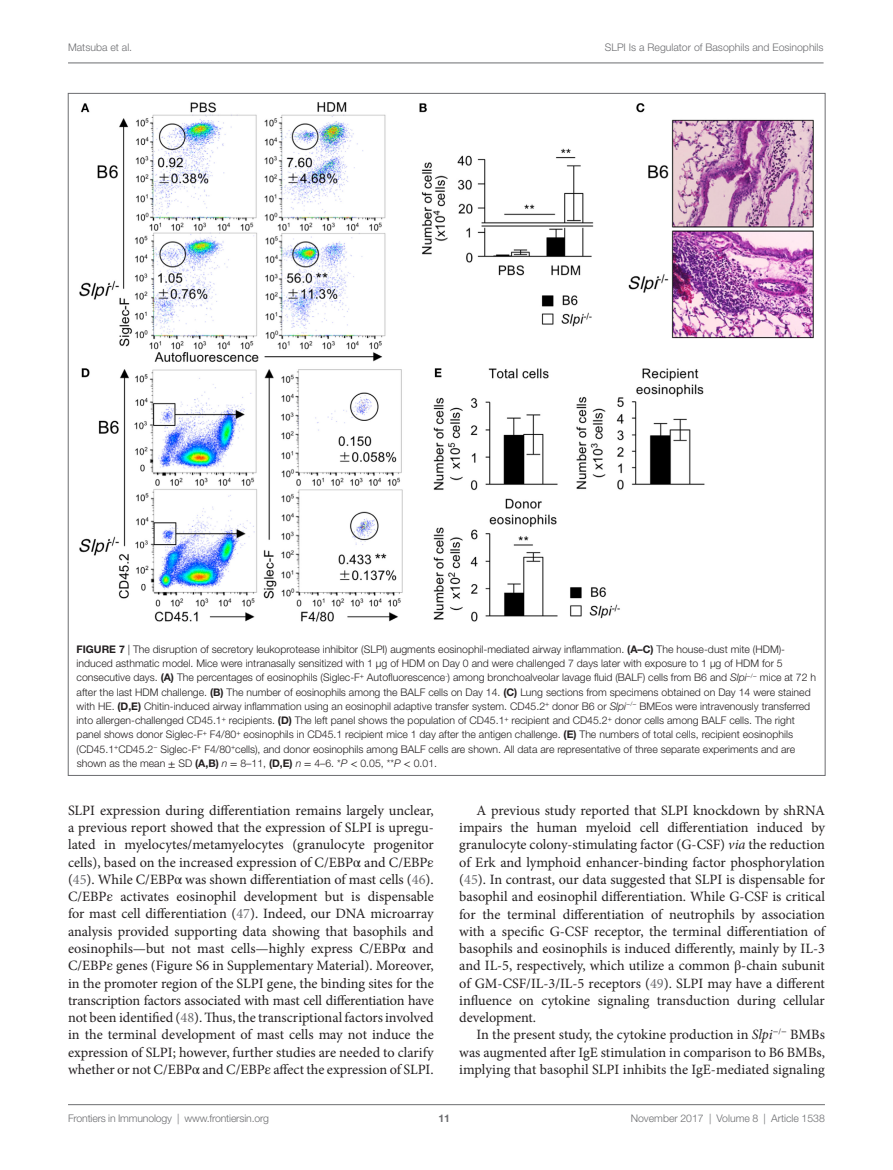
<style>
.page{position:relative;width:893px;height:1170px;background:#fff}
.page>*{position:absolute;margin:0;border:0;box-sizing:border-box;transform-origin:0 0}
.t1{font:14.25px/17.2px "Minion Pro";color:#231f20;text-align:justify}
.t2{font:300 10.5px/14.2px "Helvetica Neue LT Std";color:#231f20}
.t3{font:300 10.5px "Helvetica Neue LT Std";color:#6c6d70}
.t4{font:700 10.5px "Helvetica Neue LT Std";color:#6c6d70}
.s1{font-weight:700}
.s2{font-style:italic}
.s3{font-family:"STIX General";font-weight:400}
.s4{font-family:"STIX General"}
.s5{color:#6c6d70}
</style>
<div class="page">
<img style="left:79px;top:102px;width:735px;height:520px">
<hr style="left:68px;top:1104px;width:757px;height:1px;background:#6c6d70">
<hr style="left:68px;top:63px;width:755px;height:1px;background:#6c6d70">
<p class="t3" style="left:68px;top:41px;width:66px">Matsuba et al.</p>
<p class="t3" style="left:605px;top:41px;width:220px">SLPI Is a Regulator of Basophils and Eosinophils</p>
<p class="t2" style="left:77px;top:641px;width:741px"><span class="s1">FIGURE 7</span> | The disruption of secretory leukoprotease inhibitor (SLPI) augments eosinophil-mediated airway inflammation. <span class="s1">(A–C)</span> The house-dust mite (HDM)- induced asthmatic model. Mice were intranasally sensitized with 1 µg of HDM on Day 0 and were challenged 7 days later with exposure to 1 µg of HDM for 5 consecutive days. <span class="s1">(A)</span> The percentages of eosinophils (Siglec-F<sup>+</sup> Autofluorescence<sup>-</sup>) among bronchoalveolar lavage fluid (BALF) cells from B6 and <span class="s2">Slpi</span><sup>−</sup><sup>/</sup><sup>−</sup> mice at 72 h after the last HDM challenge. <span class="s1">(B)</span> The number of eosinophils among the BALF cells on Day 14. <span class="s1">(C)</span> Lung sections from specimens obtained on Day 14 were stained with HE. <span class="s1">(D,E)</span> Chitin-induced airway inflammation using an eosinophil adaptive transfer system. CD45.2<sup>+</sup> donor B6 or <span class="s2">Slpi</span><sup>−</sup><sup>/</sup><sup>−</sup> BMEos were intravenously transferred into allergen-challenged CD45.1<sup>+</sup> recipients. <span class="s1">(D)</span> The left panel shows the population of CD45.1<sup>+</sup> recipient and CD45.2<sup>+</sup> donor cells among BALF cells. The right panel shows donor Siglec-F<sup>+</sup> F4/80<sup>+</sup> eosinophils in CD45.1 recipient mice 1 day after the antigen challenge. <span class="s1">(E)</span> The numbers of total cells, recipient eosinophils (CD45.1<sup>+</sup>CD45.2<sup>−</sup> Siglec-F<sup>+</sup> F4/80<sup>+</sup>cells), and donor eosinophils among BALF cells are shown. All data are representative of three separate experiments and are shown as the mean <span class="s3">±</span> SD <span class="s1">(A,B)</span> <span class="s2">n</span> <span class="s3">=</span> 8–11, <span class="s1">(D,E)</span> <span class="s2">n</span> <span class="s3">=</span> 4–6. *<span class="s2">P</span> <span class="s3">&lt;</span> 0.05, **<span class="s2">P</span> <span class="s3">&lt;</span> 0.01.</p>
<p class="t1" style="left:68px;top:801px;width:367px">SLPI expression during differentiation remains largely unclear, a previous report showed that the expression of SLPI is upregu&shy;lated in myelocytes/metamyelocytes (granulocyte progenitor cells), based on the increased expression of C/EBP<span class="s4">α</span> and C/EBP<span class="s4">ε </span>(<span class="s5">45</span>). While C/EBP<span class="s4">α</span> was shown differentiation of mast cells (<span class="s5">46</span>).<br>C/EBP<span class="s4">ε</span> activates eosinophil development but is dispensable for mast cell differentiation (<span class="s5">47</span>). Indeed, our DNA microarray analysis provided supporting data showing that basophils and eosinophils—but not mast cells—highly express C/EBP<span class="s4">α</span> and C/EBP<span class="s4">ε</span> genes (Figure S6 in Supplementary Material). Moreover, in the promoter region of the SLPI gene, the binding sites for the transcription factors associated with mast cell differentiation have not been identified (<span class="s5">48</span>). Thus, the transcriptional factors involved in the terminal development of mast cells may not induce the expression of SLPI; however, further studies are needed to clarify whether or not C/EBP<span class="s4">α</span> and C/EBP<span class="s4">ε</span> affect the expression of SLPI.</p>
<p class="t1" style="left:459px;top:801px;width:367px;text-indent:17px">A previous study reported that SLPI knockdown by shRNA impairs the human myeloid cell differentiation induced by granulocyte colony-stimulating factor (G-CSF) <span class="s2">via</span> the reduction of Erk and lymphoid enhancer-binding factor phosphorylation (<span class="s5">45</span>). In contrast, our data suggested that SLPI is dispensable for basophil and eosinophil differentiation. While G-CSF is critical for the terminal differentiation of neutrophils by association with a specific G-CSF receptor, the terminal differentiation of basophils and eosinophils is induced differently, mainly by IL-3 and IL-5, respectively, which utilize a common <span class="s4">β</span>-chain subunit of GM-CSF/IL-3/IL-5 receptors (<span class="s5">49</span>). SLPI may have a different influence on cytokine signaling transduction during cellular development.</p>
<p class="t1" style="left:459px;top:1026px;width:367px;text-indent:17px">In the present study, the cytokine production in <span class="s2">Slpi</span><sup>−</sup><sup>/</sup><sup>−</sup> BMBs was augmented after IgE stimulation in comparison to B6 BMBs, implying that basophil SLPI inhibits the IgE-mediated signaling</p>
<p class="t3" style="left:68px;top:1111px;width:203px">Frontiers in Immunology | www.frontiersin.org</p>
<p class="t3" style="left:631px;top:1111px;width:196px">November 2017 | Volume 8 | Article 1538</p>
<p class="t4" style="left:439px;top:1111px;width:13px">11</p>
</div>
